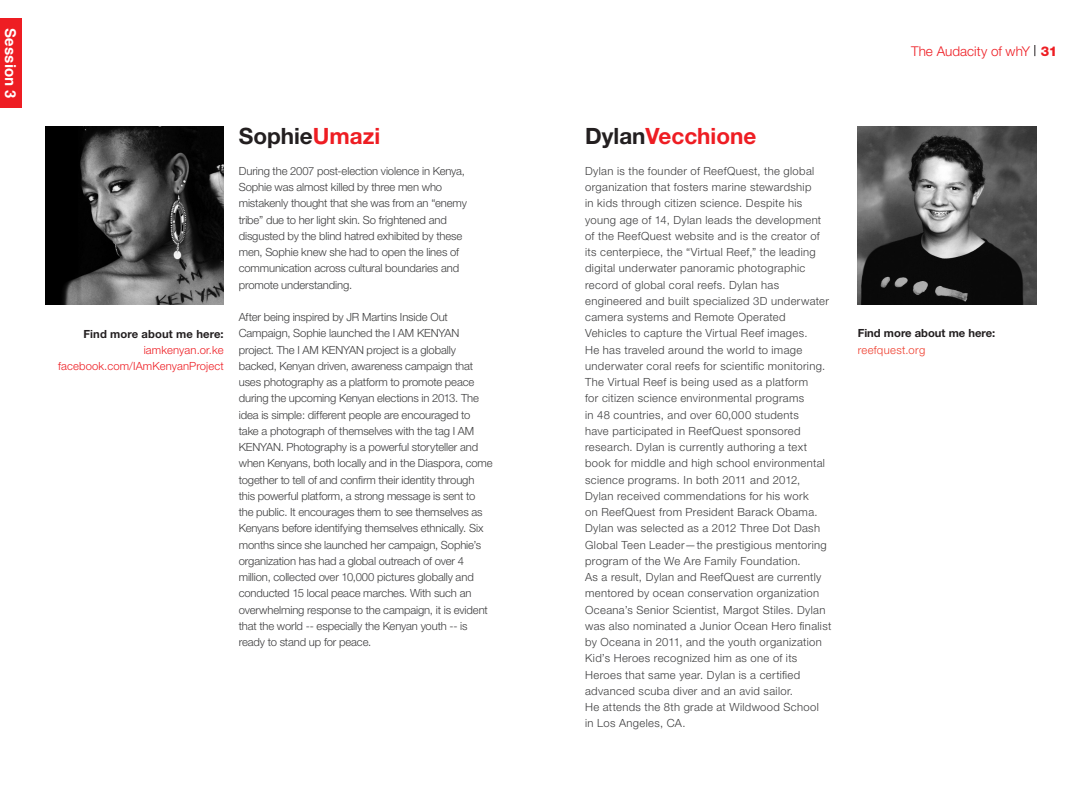
<style>
.page{position:relative;width:1080px;height:810px;background:#fff}
.page>*{position:absolute;margin:0;border:0;box-sizing:border-box;transform-origin:0 0}
.t1{font:700 22.5px "Helvetica Neue";color:#ee1d23}
.t2{font:700 22.5px "Helvetica Neue";color:#231f20}
.t3{font:700 15px "Helvetica";color:#fff}
.t4{font:300 13.5px "Helvetica Neue";letter-spacing:.005em;color:#ee1d23}
.t5{font:800 13.5px "Helvetica Neue";color:#ee1d23}
.t6{font:300 11.25px/16.2px "Helvetica Neue";letter-spacing:.015em;color:#3e3e3f}
.t7{font:300 11.25px/16.2px "Helvetica Neue";letter-spacing:-.01em;color:#3e3e3f}
.t8{font:300 11.25px/16.2px "Helvetica Neue";letter-spacing:.01em;color:#ee1d23;text-align:right}
.t9{font:700 11.25px "Helvetica Neue";color:#231f20}
.t10{font:300 11.25px "Helvetica Neue";letter-spacing:.03em;color:#ef3e2e}
.s1{color:#ee1d23}
.s2{color:#231f20}
</style>
<div class="page">
<div style="left:0;top:18px;width:21px;height:90px;background:#ee1d23"></div>
<img style="left:45px;top:126px;width:179px;height:179px">
<img style="left:858px;top:126px;width:178px;height:179px">
<h2 class="t3" style="left:17px;top:28px;width:72px;rotate:90deg">Session 3</h2>
<p class="t9" style="left:83px;top:327px;width:142px">Find more about me here:</p>
<p class="t8" style="left:58px;top:341px;width:167px">iamkenyan.or.ke facebook.com/IAmKenyanProject</p>
<h1 class="t2" style="left:239px;top:122px;width:143px">Sophie<span class="s1">Umazi</span></h1>
<p class="t7" style="left:239px;top:163px;width:230px">During the 2007 post-election violence in Kenya, Sophie was almost killed by three men who mistakenly thought that she was from an “enemy tribe” due to her light skin. So frightened and disgusted by the blind hatred exhibited by these men, Sophie knew she had to open the lines of communication across cultural boundaries and promote understanding.</p>
<p class="t7" style="left:239px;top:309px;width:256px">After being inspired by JR Martins Inside Out Campaign, Sophie launched the I AM KENYAN project. The I AM KENYAN project is a globally backed, Kenyan driven, awareness campaign that uses photography as a platform to promote peace during the upcoming Kenyan elections in 2013. The idea is simple: different people are encouraged to take a photograph of themselves with the tag I AM KENYAN. Photography is a powerful storyteller and when Kenyans, both locally and in the Diaspora, come together to tell of and confirm their identity through this powerful platform, a strong message is sent to the public. It encourages them to see themselves as Kenyans before identifying themselves ethnically. Six months since she launched her campaign, Sophie’s organization has had a global outreach of over 4 million, collected over 10,000 pictures globally and conducted 15 local peace marches. With such an overwhelming response to the campaign, it is evident that the world -- especially the Kenyan youth -- is ready to stand up for peace.</p>
<p class="t4" style="left:911px;top:43px;width:121px">The Audacity of whY</p>
<p class="t5" style="left:1041px;top:43px;width:18px">31</p>
<h1 class="t1" style="left:585px;top:122px;width:173px"><span class="s2">Dylan</span>Vecchione</h1>
<p class="t6" style="left:585px;top:163px;width:248px">Dylan is the founder of ReefQuest, the global organization that fosters marine stewardship<br>in kids through citizen science. Despite his young age of 14, Dylan leads the development of the ReefQuest website and is the creator of its centerpiece, the “Virtual Reef,” the leading digital underwater panoramic photographic record of global coral reefs. Dylan has engineered and built specialized 3D underwater camera systems and Remote Operated<br>Vehicles to capture the Virtual Reef images.<br>He has traveled around the world to image underwater coral reefs for scientific monitoring.<br>The Virtual Reef is being used as a platform<br>for citizen science environmental programs<br>in 48 countries, and over 60,000 students<br>have participated in ReefQuest sponsored research. Dylan is currently authoring a text book for middle and high school environmental science programs. In both 2011 and 2012, Dylan received commendations for his work<br>on ReefQuest from President Barack Obama.<br>Dylan was selected as a 2012 Three Dot Dash Global Teen Leader—the prestigious mentoring program of the We Are Family Foundation.<br>As a result, Dylan and ReefQuest are currently mentored by ocean conservation organization Oceana’s Senior Scientist, Margot Stiles. Dylan was also nominated a Junior Ocean Hero finalist by Oceana in 2011, and the youth organization Kid’s Heroes recognized him as one of its Heroes that same year. Dylan is a certified advanced scuba diver and an avid sailor.<br>He attends the 8th grade at Wildwood School<br>in Los Angeles, CA.</p>
<p class="t9" style="left:858px;top:326px;width:139px">Find more about me here:</p>
<p class="t10" style="left:858px;top:343px;width:69px">reefquest.org</p>
</div>
